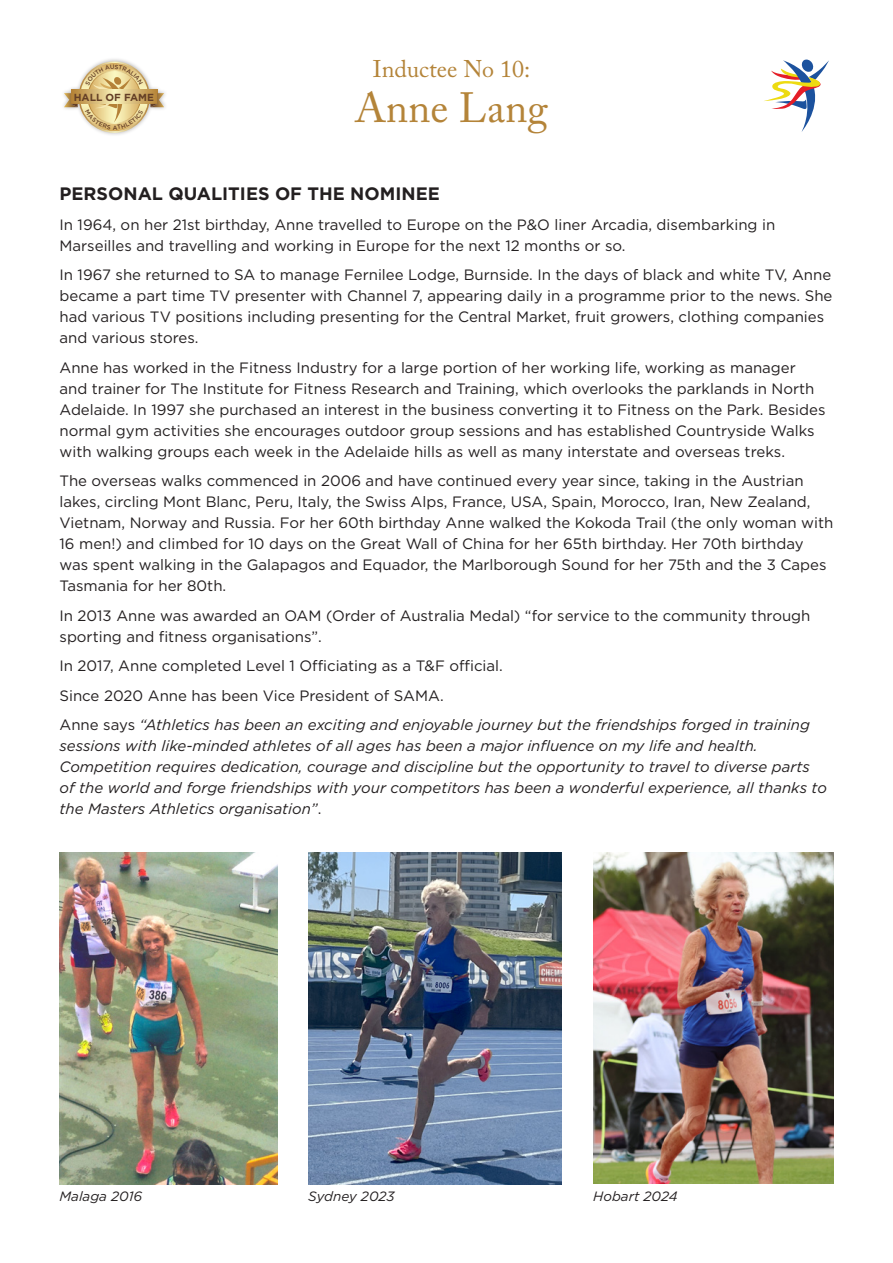
<style>
.page{position:relative;width:893px;height:1263px;background:#fff}
.page>*{position:absolute;margin:0;border:0;box-sizing:border-box;transform-origin:0 0}
.t1{font:42px "Adobe Caslon Pro";color:#b48439}
.t2{font:24px "Adobe Caslon Pro";color:#b48439}
.t3{font:700 18px "Gotham";color:#231f20}
.t4{font:15px/21px "Gotham";color:#231f20}
.t5{font:italic 15px/21px "Gotham";color:#231f20}
.t6{font:italic 13.5px "Gotham";color:#231f20}
.t7{font:700 10.35px "Gotham";color:#643f26}
.s1{font-style:italic}
.s2{font-style:normal}
</style>
<div class="page">
<div style="left:60px;top:57px;width:108px;height:80px;background:#231f20;opacity:.35"></div>
<svg style="left:764px;top:60px;width:65px;height:72px"></svg>
<img style="left:60px;top:853px;width:217px;height:331px">
<img style="left:593px;top:853px;width:240px;height:331px">
<img style="left:308px;top:853px;width:253px;height:331px">
<svg style="left:64px;top:62px;width:100px;height:71px"></svg>
<p class="t7" style="left:74px;top:91px;width:82px">HALL OF FAME</p>
<h2 class="t2" style="left:373px;top:55px;width:159px">Inductee No 10:</h2>
<h1 class="t1" style="left:355px;top:83px;width:195px">Anne Lang</h1>
<p class="t3" style="left:60px;top:183px;width:382px">PERSONAL QUALITIES OF THE NOMINEE</p>
<p class="t4" style="left:60px;top:214px;width:717px">In 1964, on her 21st birthday, Anne travelled to Europe on the P&amp;O liner Arcadia, disembarking in<br>Marseilles and travelling and working in Europe for the next 12 months or so.</p>
<p class="t4" style="left:60px;top:264px;width:774px">In 1967 she returned to SA to manage Fernilee Lodge, Burnside. In the days of black and white TV, Anne became a part time TV presenter with Channel 7, appearing daily in a programme prior to the news. She had various TV positions including presenting for the Central Market, fruit growers, clothing companies and various stores.</p>
<p class="t4" style="left:60px;top:357px;width:767px">Anne has worked in the Fitness Industry for a large portion of her working life, working as manager and trainer for The Institute for Fitness Research and Training, which overlooks the parklands in North Adelaide. In 1997 she purchased an interest in the business converting it to Fitness on the Park. Besides normal gym activities she encourages outdoor group sessions and has established Countryside Walks with walking groups each week in the Adelaide hills as well as many interstate and overseas treks.</p>
<p class="t4" style="left:60px;top:470px;width:775px">The overseas walks commenced in 2006 and have continued every year since, taking in the Austrian lakes, circling Mont Blanc, Peru, Italy, the Swiss Alps, France, USA, Spain, Morocco, Iran, New Zealand, Vietnam, Norway and Russia. For her 60th birthday Anne walked the Kokoda Trail (the only woman with 16 men!) and climbed for 10 days on the Great Wall of China for her 65th birthday. Her 70th birthday was spent walking in the Galapagos and Equador, the Marlborough Sound for her 75th and the 3 Capes Tasmania for her 80th.</p>
<p class="t4" style="left:60px;top:605px;width:752px">In 2013 Anne was awarded an OAM (Order of Australia Medal) “for service to the community through sporting and fitness organisations”.</p>
<p class="t4" style="left:60px;top:651px;width:752px;line-height:29.5px">In 2017, Anne completed Level 1 Officiating as a T&amp;F official.<br>Since 2020 Anne has been Vice President of SAMA.<br>Anne says <span class="s1">“Athletics has been an exciting and enjoyable journey but the friendships forged in training</span></p>
<p class="t5" style="left:60px;top:735px;width:769px">sessions with like-minded athletes of all ages has been a major influence on my life and health.<br>Competition requires dedication, courage and discipline but the opportunity to travel to diverse parts of the world and forge friendships with your competitors has been a wonderful experience, all thanks to the Masters Athletics organisation”<span class="s2">.</span></p>
<p class="t6" style="left:60px;top:1189px;width:84px">Malaga 2016</p>
<p class="t6" style="left:308px;top:1189px;width:88px">Sydney 2023</p>
<p class="t6" style="left:593px;top:1189px;width:86px">Hobart 2024</p>
</div>
